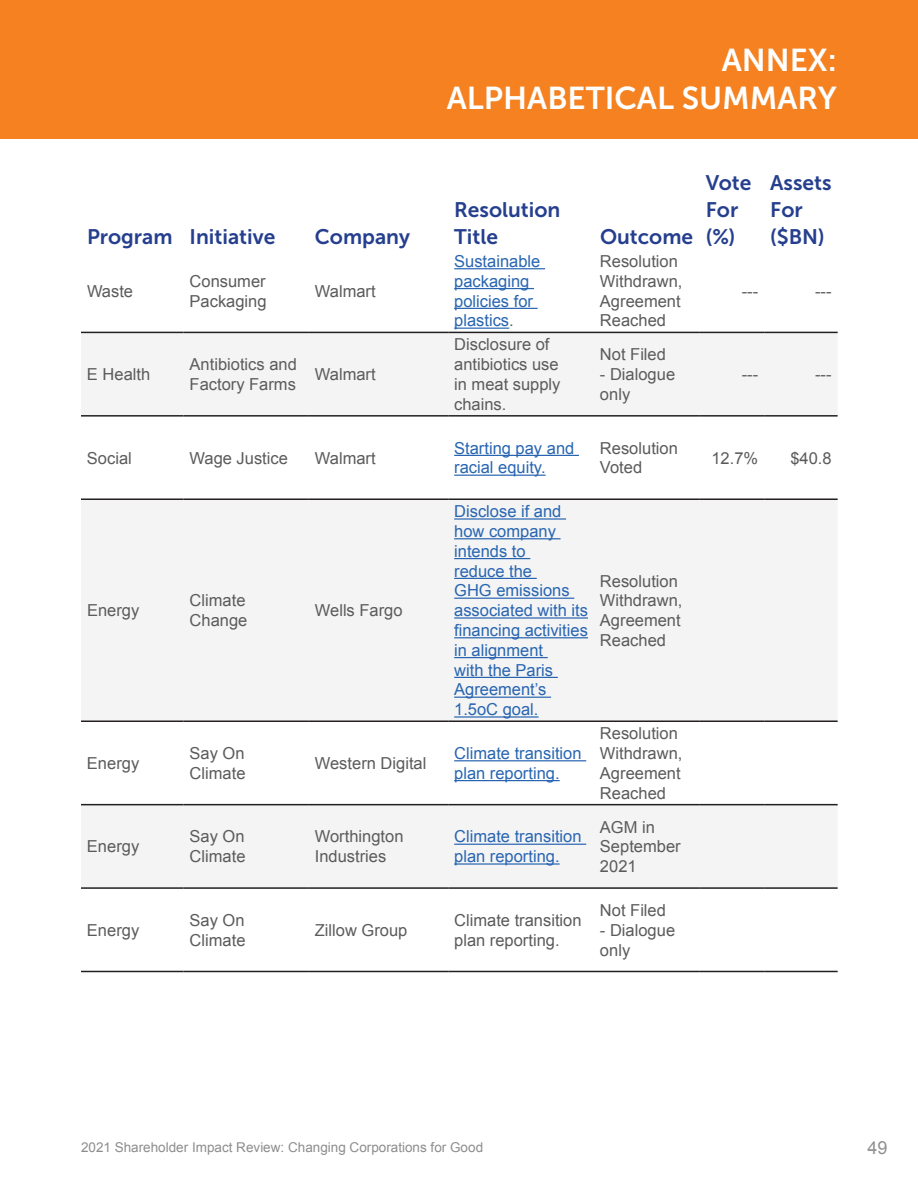
<style>
.page{position:relative;width:918px;height:1188px;background:#fff}
.page>*{position:absolute;margin:0;border:0;box-sizing:border-box;transform-origin:0 0}
.t1{font:31.5px/37.8px "Museo Sans 700";color:#fff;text-align:right}
.t2{font:21px/27px "Museo Sans 700";color:#253f8e}
.t3{font:18px "Arial";color:#5c5b5c}
.t4{font:16.5px/19.8px "Arial";color:#5c5b5c}
.t5{font:16.5px/19.8px "Arial";color:#2865b1}
.t6{font:13.5px "Arial";color:#5c5b5c}
.s1{color:#5c5b5c}
</style>
<div class="page">
<div style="left:0;top:0;width:918px;height:139px;background:#f58120"></div>
<svg style="left:81px;top:333px;width:757px;height:554px;fill:#f4f4f4"></svg>
<hr style="left:81px;top:332px;width:103px;height:1px;background:#231f20">
<hr style="left:184px;top:332px;width:125px;height:1px;background:#231f20">
<hr style="left:309px;top:332px;width:139px;height:1px;background:#231f20">
<hr style="left:448px;top:332px;width:146px;height:1px;background:#231f20">
<hr style="left:594px;top:332px;width:106px;height:1px;background:#231f20">
<hr style="left:700px;top:332px;width:64px;height:1px;background:#231f20">
<hr style="left:764px;top:332px;width:74px;height:1px;background:#231f20">
<hr style="left:81px;top:415px;width:103px;height:2px;background:#231f20">
<hr style="left:184px;top:415px;width:125px;height:2px;background:#231f20">
<hr style="left:309px;top:415px;width:139px;height:2px;background:#231f20">
<hr style="left:448px;top:415px;width:146px;height:2px;background:#231f20">
<hr style="left:594px;top:415px;width:106px;height:2px;background:#231f20">
<hr style="left:700px;top:415px;width:64px;height:2px;background:#231f20">
<hr style="left:764px;top:415px;width:74px;height:2px;background:#231f20">
<hr style="left:81px;top:498px;width:103px;height:2px;background:#231f20">
<hr style="left:184px;top:498px;width:125px;height:2px;background:#231f20">
<hr style="left:309px;top:498px;width:139px;height:2px;background:#231f20">
<hr style="left:448px;top:498px;width:146px;height:2px;background:#231f20">
<hr style="left:594px;top:498px;width:106px;height:2px;background:#231f20">
<hr style="left:700px;top:498px;width:64px;height:2px;background:#231f20">
<hr style="left:764px;top:498px;width:74px;height:2px;background:#231f20">
<hr style="left:81px;top:720px;width:103px;height:2px;background:#231f20">
<hr style="left:184px;top:720px;width:125px;height:2px;background:#231f20">
<hr style="left:309px;top:720px;width:139px;height:2px;background:#231f20">
<hr style="left:448px;top:720px;width:146px;height:2px;background:#231f20">
<hr style="left:594px;top:720px;width:106px;height:2px;background:#231f20">
<hr style="left:700px;top:720px;width:64px;height:2px;background:#231f20">
<hr style="left:764px;top:720px;width:74px;height:2px;background:#231f20">
<hr style="left:81px;top:804px;width:103px;height:1px;background:#231f20">
<hr style="left:184px;top:804px;width:125px;height:1px;background:#231f20">
<hr style="left:309px;top:804px;width:139px;height:1px;background:#231f20">
<hr style="left:448px;top:804px;width:146px;height:1px;background:#231f20">
<hr style="left:594px;top:804px;width:106px;height:1px;background:#231f20">
<hr style="left:700px;top:804px;width:64px;height:1px;background:#231f20">
<hr style="left:764px;top:804px;width:74px;height:1px;background:#231f20">
<hr style="left:81px;top:887px;width:103px;height:2px;background:#231f20">
<hr style="left:184px;top:887px;width:125px;height:2px;background:#231f20">
<hr style="left:309px;top:887px;width:139px;height:2px;background:#231f20">
<hr style="left:448px;top:887px;width:146px;height:2px;background:#231f20">
<hr style="left:594px;top:887px;width:106px;height:2px;background:#231f20">
<hr style="left:700px;top:887px;width:64px;height:2px;background:#231f20">
<hr style="left:764px;top:887px;width:74px;height:2px;background:#231f20">
<hr style="left:81px;top:971px;width:103px;height:1px;background:#231f20">
<hr style="left:184px;top:971px;width:125px;height:1px;background:#231f20">
<hr style="left:309px;top:971px;width:139px;height:1px;background:#231f20">
<hr style="left:448px;top:971px;width:146px;height:1px;background:#231f20">
<hr style="left:594px;top:971px;width:106px;height:1px;background:#231f20">
<hr style="left:700px;top:971px;width:64px;height:1px;background:#231f20">
<hr style="left:764px;top:971px;width:74px;height:1px;background:#231f20">
<hr style="left:454px;top:268px;width:91px;height:1px;background:#2865b1">
<hr style="left:454px;top:288px;width:80px;height:1px;background:#2865b1">
<hr style="left:454px;top:308px;width:84px;height:1px;background:#2865b1">
<hr style="left:454px;top:328px;width:55px;height:1px;background:#2865b1">
<hr style="left:454px;top:455px;width:125px;height:1px;background:#2865b1">
<hr style="left:454px;top:475px;width:92px;height:1px;background:#2865b1">
<hr style="left:454px;top:518px;width:112px;height:2px;background:#2865b1">
<hr style="left:454px;top:538px;width:107px;height:1px;background:#2865b1">
<hr style="left:454px;top:558px;width:76px;height:1px;background:#2865b1">
<hr style="left:454px;top:578px;width:83px;height:1px;background:#2865b1">
<hr style="left:454px;top:598px;width:120px;height:1px;background:#2865b1">
<hr style="left:454px;top:617px;width:134px;height:2px;background:#2865b1">
<hr style="left:454px;top:637px;width:134px;height:1px;background:#2865b1">
<hr style="left:454px;top:657px;width:94px;height:1px;background:#2865b1">
<hr style="left:454px;top:677px;width:104px;height:1px;background:#2865b1">
<hr style="left:454px;top:697px;width:97px;height:1px;background:#2865b1">
<hr style="left:454px;top:716px;width:85px;height:2px;background:#2865b1">
<hr style="left:454px;top:760px;width:132px;height:1px;background:#2865b1">
<hr style="left:454px;top:780px;width:106px;height:1px;background:#2865b1">
<hr style="left:454px;top:844px;width:132px;height:1px;background:#2865b1">
<hr style="left:454px;top:863px;width:106px;height:2px;background:#2865b1">
<p class="t2" style="left:87px;top:223px;width:190px">Program Initiative</p>
<p class="t2" style="left:315px;top:223px;width:97px">Company</p>
<p class="t4" style="left:87px;top:281px;width:48px">Waste</p>
<p class="t4" style="left:190px;top:271px;width:79px">Consumer<br>Packaging</p>
<p class="t4" style="left:315px;top:281px;width:62px">Walmart</p>
<p class="t4" style="left:87px;top:365px;width:65px">E Health</p>
<p class="t4" style="left:190px;top:355px;width:109px">Antibiotics and<br>Factory Farms</p>
<p class="t4" style="left:315px;top:365px;width:62px">Walmart</p>
<h1 class="t1" style="left:447px;top:41px;width:392px">ANNEX:<br>ALPHABETICAL SUMMARY</h1>
<p class="t2" style="left:454px;top:196px;width:108px">Resolution<br>Title</p>
<p class="t2" style="left:600px;top:223px;width:95px">Outcome</p>
<p class="t5" style="left:454px;top:251px;width:88px">Sustainable packaging policies for plastics<span class="s1">.</span></p>
<p class="t4" style="left:600px;top:251px;width:84px">Resolution<br>Withdrawn,<br>Agreement<br>Reached</p>
<p class="t2" style="left:706px;top:169px;width:47px">Vote<br>For (%)</p>
<p class="t2" style="left:770px;top:169px;width:63px">Assets<br>For ($BN)</p>
<p class="t4" style="left:742px;top:281px;width:18px">---</p>
<p class="t4" style="left:815px;top:281px;width:18px">---</p>
<p class="t4" style="left:454px;top:335px;width:108px">Disclosure of antibiotics use in meat supply chains.</p>
<p class="t4" style="left:600px;top:345px;width:68px">Not Filed</p>
<p class="t4" style="left:600px;top:365px;width:77px">- Dialogue only</p>
<p class="t4" style="left:742px;top:365px;width:18px">---</p>
<p class="t4" style="left:815px;top:365px;width:18px">---</p>
<p class="t4" style="left:87px;top:448px;width:46px">Social</p>
<p class="t4" style="left:190px;top:448px;width:100px">Wage Justice</p>
<p class="t4" style="left:315px;top:448px;width:62px">Walmart</p>
<p class="t5" style="left:454px;top:438px;width:122px">Starting pay and racial equity.</p>
<p class="t4" style="left:600px;top:438px;width:79px">Resolution<br>Voted</p>
<p class="t4" style="left:711px;top:448px;width:48px">12.7%</p>
<p class="t4" style="left:790px;top:448px;width:43px">$40.8</p>
<p class="t4" style="left:87px;top:601px;width:54px">Energy</p>
<p class="t4" style="left:190px;top:591px;width:59px">Climate<br>Change</p>
<p class="t4" style="left:315px;top:601px;width:89px">Wells Fargo</p>
<p class="t5" style="left:454px;top:502px;width:135px">Disclose if and how company intends to<br>reduce the<br>GHG emissions associated with its financing activities in alignment<br>with the Paris<br>Agreement’s<br>1.5oC goal.</p>
<p class="t4" style="left:87px;top:753px;width:54px">Energy</p>
<p class="t4" style="left:190px;top:744px;width:57px">Say On<br>Climate</p>
<p class="t4" style="left:315px;top:753px;width:113px">Western Digital</p>
<p class="t5" style="left:454px;top:744px;width:129px">Climate transition plan reporting.</p>
<p class="t4" style="left:600px;top:571px;width:84px">Resolution<br>Withdrawn,<br>Agreement<br>Reached</p>
<p class="t4" style="left:600px;top:724px;width:84px">Resolution<br>Withdrawn,<br>Agreement<br>Reached</p>
<p class="t4" style="left:87px;top:837px;width:54px">Energy</p>
<p class="t4" style="left:190px;top:827px;width:57px">Say On<br>Climate</p>
<p class="t4" style="left:315px;top:827px;width:90px">Worthington<br>Industries</p>
<p class="t5" style="left:454px;top:827px;width:129px">Climate transition plan reporting.</p>
<p class="t4" style="left:600px;top:817px;width:82px">AGM in<br>September<br>2021</p>
<p class="t4" style="left:87px;top:920px;width:54px">Energy</p>
<p class="t4" style="left:190px;top:910px;width:57px">Say On<br>Climate</p>
<p class="t4" style="left:315px;top:920px;width:94px">Zillow Group</p>
<p class="t4" style="left:454px;top:910px;width:129px">Climate transition plan reporting.</p>
<p class="t4" style="left:600px;top:900px;width:68px">Not Filed</p>
<p class="t4" style="left:600px;top:920px;width:77px">- Dialogue only</p>
<p class="t6" style="left:81px;top:1139px;width:404px">2021 Shareholder Impact Review: Changing Corporations for Good</p>
<p class="t3" style="left:867px;top:1136px;width:22px">49</p>
</div>
